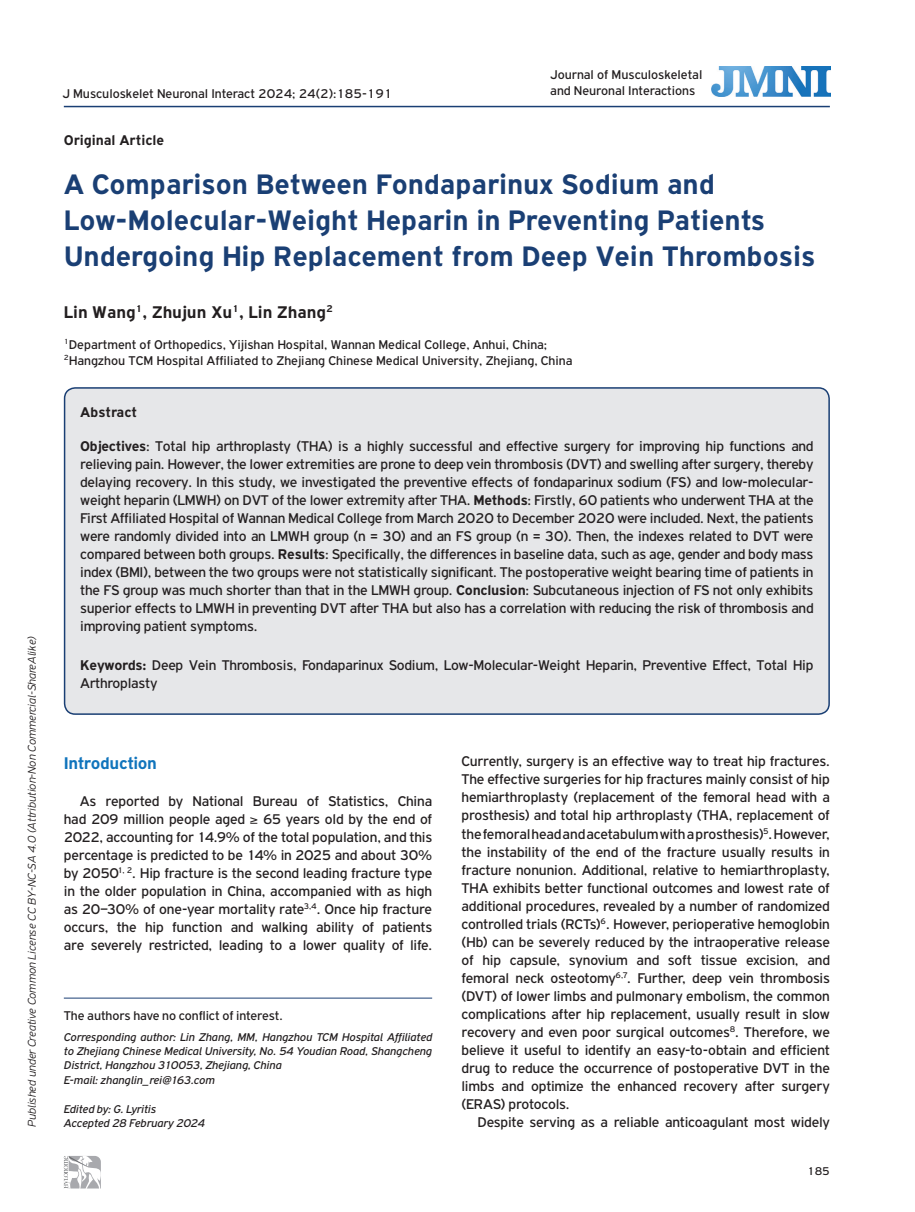
<style>
.page{position:relative;width:915px;height:1212px;background:#fff}
.page>*{position:absolute;margin:0;border:0;box-sizing:border-box;transform-origin:0 0}
.BASIC_TITLE{font:700 30px/36px "PF Highway Gothic";color:#1a3f74}
.AUTHOR{font:700 18px "PF Highway Gothic";color:#231f20}
.TITLE_BOLD{font:700 18px "PF Highway Gothic";letter-spacing:-.02em;color:#1074bc}
.TEXT_BASIC{font:15px/18px "PF Highway Gothic";letter-spacing:-.01em;color:#231f20;text-align:justify}
.TEXT_ABSTRACT{font:15px/18px "PF Highway Gothic";letter-spacing:-.015em;color:#231f20;text-align:justify}
.TEXT_KEYWORDS{font:15px/18px "PF Highway Gothic";letter-spacing:-.015em;color:#231f20}
.TYPE_OF_ARTICLE{font:700 15px "PF Highway Gothic";color:#231f20}
.TITLE_ABSTRACT{font:700 15px "PF Highway Gothic";color:#231f20}
.TITLE_ADDRESS{font:13.5px "PF Highway Gothic";color:#231f20}
.CONFLICT_OF_INTEREST{font:13.5px "PF Highway Gothic";letter-spacing:-.01em;color:#231f20}
.CORRESPONDING_AUTHOR{font:italic 12px/14.4px "PF Highway Gothic";letter-spacing:-.005em;color:#231f20;text-align:justify}
.t1{font:italic 300 12px "PF Highway Gothic";color:#231f20}
.t2{font:12px "PF Highway Gothic";color:#231f20}
.s1{font-weight:700}
</style>
<div class="page">
<hr style="left:64px;top:106px;width:765px;height:1px;background:#1a3f74">
<div style="left:65px;top:388px;width:763px;height:326px;background:#e6e7e9;border-radius:11px"></div>
<div style="left:64px;top:387px;width:765px;height:328px;border:2px solid #1a3f74;border-radius:11px"></div>
<hr style="left:64px;top:998px;width:368px;height:1px;background:#1a3f74">
<img style="left:711px;top:66px;width:118px;height:31px">
<svg style="left:64px;top:1156px;width:37px;height:33px"></svg>
<p class="t1" style="left:25px;top:1127px;width:492px;rotate:-90deg">Published under Creative Common License CC BY-NC-SA 4.0 (Attribution-Non Commercial-ShareAlike)</p>
<p class="TITLE_ADDRESS" style="left:550px;top:67px;width:153px">Journal of Musculoskeletal</p>
<p class="TITLE_ADDRESS" style="left:62px;top:86px;width:331px">J Musculoskelet Neuronal Interact 2024; 24(2):185-191</p>
<p class="TITLE_ADDRESS" style="left:550px;top:83px;width:146px">and Neuronal Interactions</p>
<p class="TYPE_OF_ARTICLE" style="left:64px;top:132px;width:102px">Original Article</p>
<p class="BASIC_TITLE" style="left:64px;top:166px;width:752px">A Comparison Between Fondaparinux Sodium and<br>Low-Molecular-Weight Heparin in Preventing Patients<br>Undergoing Hip Replacement from Deep Vein Thrombosis</p>
<p class="AUTHOR" style="left:64px;top:303px;width:270px">Lin Wang<sup>1</sup>, Zhujun Xu<sup>1</sup>, Lin Zhang<sup>2</sup></p>
<p class="TITLE_ADDRESS" style="left:64px;top:337px;width:484px"><sup>1</sup>Department of Orthopedics, Yijishan Hospital, Wannan Medical College, Anhui, China;</p>
<p class="TITLE_ADDRESS" style="left:64px;top:353px;width:510px"><sup>2</sup>Hangzhou TCM Hospital Affiliated to Zhejiang Chinese Medical University, Zhejiang, China</p>
<p class="TITLE_ABSTRACT" style="left:80px;top:404px;width:58px">Abstract</p>
<p class="TEXT_ABSTRACT" style="left:80px;top:437px;width:734px"><span class="s1">Objectives</span>: Total hip arthroplasty (THA) is a highly successful and effective surgery for improving hip functions and relieving pain. However, the lower extremities are prone to deep vein thrombosis (DVT) and swelling after surgery, thereby delaying recovery. In this study, we investigated the preventive effects of fondaparinux sodium (FS) and low-molecular&shy;weight heparin (LMWH) on DVT of the lower extremity after THA. <span class="s1">Methods</span>: Firstly, 60 patients who underwent THA at the First Affiliated Hospital of Wannan Medical College from March 2020 to December 2020 were included. Next, the patients were randomly divided into an LMWH group (n = 30) and an FS group (n = 30). Then, the indexes related to DVT were compared between both groups. <span class="s1">Results</span>: Specifically, the differences in baseline data, such as age, gender and body mass index (BMI), between the two groups were not statistically significant. The postoperative weight bearing time of patients in the FS group was much shorter than that in the LMWH group. <span class="s1">Conclusion</span>: Subcutaneous injection of FS not only exhibits superior effects to LMWH in preventing DVT after THA but also has a correlation with reducing the risk of thrombosis and improving patient symptoms.</p>
<p class="TEXT_KEYWORDS" style="left:80px;top:656px;width:734px"><span class="s1">Keywords:</span> Deep Vein Thrombosis, Fondaparinux Sodium, Low-Molecular-Weight Heparin, Preventive Effect, Total Hip<br>Arthroplasty</p>
<p class="TITLE_BOLD" style="left:64px;top:753px;width:95px">Introduction</p>
<p class="TEXT_BASIC" style="left:64px;top:792px;width:370px;text-indent:16px">As reported by National Bureau of Statistics, China had 209 million people aged ≥ 65 years old by the end of 2022, accounting for 14.9% of the total population, and this percentage is predicted to be 14% in 2025 and about 30% by 2050<sup>1,</sup> <sup>2</sup>. Hip fracture is the second leading fracture type in the older population in China, accompanied with as high as 20–30% of one-year mortality rate<sup>3,4</sup>. Once hip fracture occurs, the hip function and walking ability of patients are severely restricted, leading to a lower quality of life.</p>
<p class="CONFLICT_OF_INTEREST" style="left:64px;top:1008px;width:220px">The authors have no conflict of interest.</p>
<p class="CORRESPONDING_AUTHOR" style="left:64px;top:1029px;width:370px">Corresponding author: Lin Zhang, MM, Hangzhou TCM Hospital Affiliated to Zhejiang Chinese Medical University, No. 54 Youdian Road, Shangcheng District, Hangzhou 310053, Zhejiang, China</p>
<p class="CORRESPONDING_AUTHOR" style="left:64px;top:1072px;width:152px">E-mail: zhanglin_rei@163.com</p>
<p class="CORRESPONDING_AUTHOR" style="left:64px;top:1101px;width:94px">Edited by: G. Lyritis</p>
<p class="CORRESPONDING_AUTHOR" style="left:64px;top:1116px;width:143px">Accepted 28 February 2024</p>
<p class="TEXT_BASIC" style="left:461px;top:752px;width:370px">Currently, surgery is an effective way to treat hip fractures.<br>The effective surgeries for hip fractures mainly consist of hip hemiarthroplasty (replacement of the femoral head with a prosthesis) and total hip arthroplasty (THA, replacement of the femoral head and acetabulum with a prosthesis)<sup>5</sup>. However, the instability of the end of the fracture usually results in fracture nonunion. Additional, relative to hemiarthroplasty, THA exhibits better functional outcomes and lowest rate of additional procedures, revealed by a number of randomized controlled trials (RCTs)<sup>6</sup>. However, perioperative hemoglobin (Hb) can be severely reduced by the intraoperative release of hip capsule, synovium and soft tissue excision, and femoral neck osteotomy<sup>6,7</sup>. Further, deep vein thrombosis (DVT) of lower limbs and pulmonary embolism, the common complications after hip replacement, usually result in slow recovery and even poor surgical outcomes<sup>8</sup>. Therefore, we believe it useful to identify an easy-to-obtain and efficient drug to reduce the occurrence of postoperative DVT in the limbs and optimize the enhanced recovery after surgery (ERAS) protocols.</p>
<p class="TEXT_BASIC" style="left:477px;top:1113px;width:354px">Despite serving as a reliable anticoagulant most widely</p>
<p class="t2" style="left:806px;top:1165px;width:24px">185</p>
</div>
